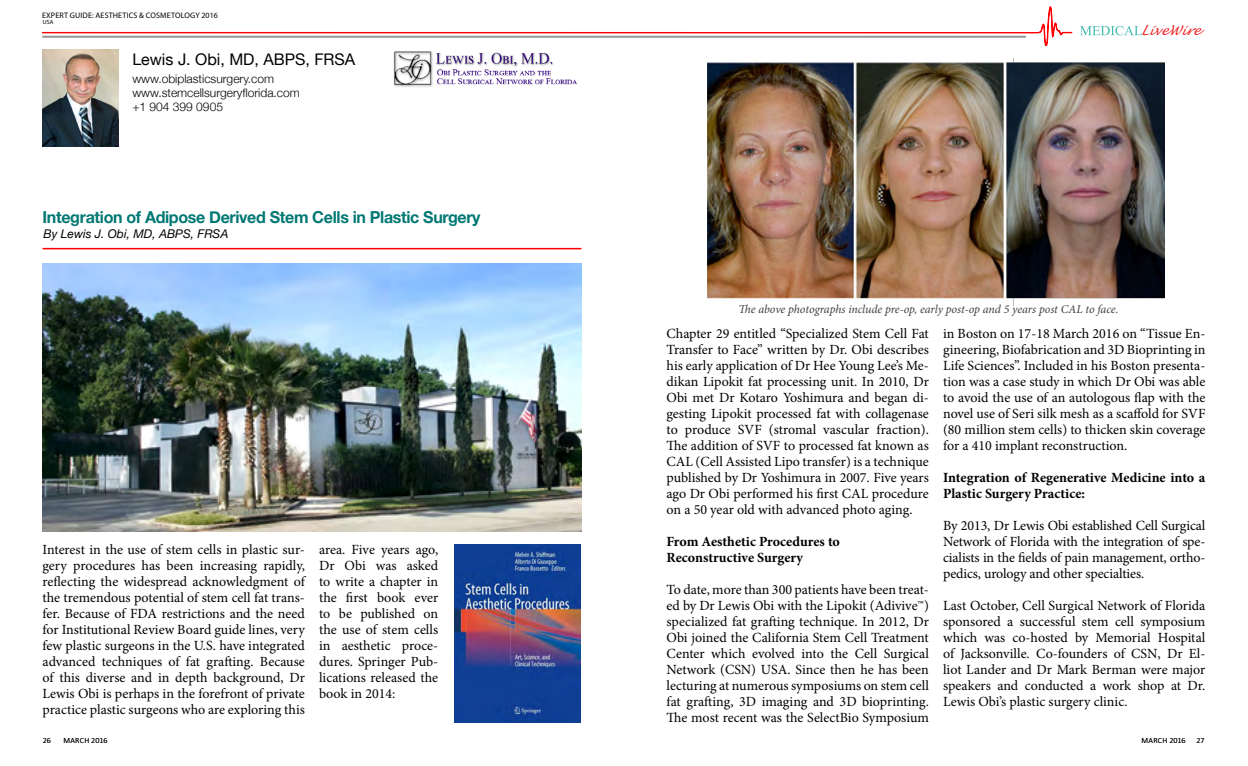
<style>
.page{position:relative;width:1248px;height:766px;background:#fff}
.page>*{position:absolute;margin:0;border:0;box-sizing:border-box;transform-origin:0 0}
.t1{font:700 16.5px "Helvetica Neue";letter-spacing:-.02em;color:#007873}
.t2{font:16px "Helvetica Neue";color:#000}
.t3{font:14px/16px "Minion Pro";letter-spacing:-.005em;color:#000;text-align:justify}
.t4{font:700 14px/16px "Minion Pro";color:#000}
.t5{font:italic 12.8px "Lucida Handwriting";color:#ed2124}
.t6{font:italic 12px "Minion Pro";letter-spacing:-.01em;color:#414042}
.t7{font:300 12px/14px "Helvetica Neue";color:#000}
.t8{font:italic 12px "Helvetica Neue";color:#000}
.t9{font:8px "Myriad Pro";letter-spacing:.02em;color:#000}
.t10{font:300 8px "Calibri";letter-spacing:.015em;color:#000}
.t11{font:6px "Myriad Pro";color:#000}
</style>
<div class="page">
<img style="left:43px;top:50px;width:75px;height:97px">
<hr style="left:43px;top:248px;width:538px;height:1px;background:#ff0004">
<img style="left:43px;top:264px;width:538px;height:267px">
<img style="left:707px;top:58px;width:456px;height:248px">
<img style="left:455px;top:544px;width:125px;height:178px">
<img style="left:393px;top:51px;width:184px;height:36px">
<svg style="left:1080px;top:26px;width:61px;height:9px"></svg>
<svg style="left:42px;top:6px;width:1030px;height:41px"></svg>
<p class="t9" style="left:42px;top:10px;width:177px">EXPERT GUIDE: AESTHETICS &amp; COSMETOLOGY 2016</p>
<p class="t11" style="left:43px;top:19px;width:12px">USA</p>
<p class="t2" style="left:132px;top:50px;width:224px">Lewis J. Obi, MD, ABPS, FRSA</p>
<p class="t7" style="left:132px;top:72px;width:169px">www.obiplasticsurgery.com www.stemcellsurgeryflorida.com +1 904 399 0905</p>
<p class="t1" style="left:43px;top:207px;width:439px">Integration of Adipose Derived Stem Cells in Plastic Surgery</p>
<p class="t8" style="left:44px;top:226px;width:186px">By Lewis J. Obi, MD, ABPS, FRSA</p>
<p class="t3" style="left:43px;top:541px;width:264px">Interest in the use of stem cells in plastic sur&shy;gery procedures has been increasing rapidly, reflecting the widespread acknowledgment of the tremendous potential of stem cell fat trans&shy;fer. Because of FDA restrictions and the need for Institutional Review Board guide lines, very few plastic surgeons in the U.S. have integrated advanced techniques of fat grafting. Because of this diverse and in depth background, Dr Lewis Obi is perhaps in the forefront of private practice plastic surgeons who are exploring this</p>
<p class="t3" style="left:319px;top:541px;width:121px">area. Five years ago, Dr Obi was asked to write a chapter in the first book ever to be published on the use of stem cells in aesthetic proce&shy;dures. Springer Pub&shy;lications released the book in 2014:</p>
<p class="t5" style="left:1140px;top:23px;width:68px">LiveW ire</p>
<p class="t6" style="left:738px;top:301px;width:381px">The above photographs include pre-op, early post-op and 5 years post CAL to face.</p>
<p class="t3" style="left:666px;top:325px;width:264px">Chapter 29 entitled “Specialized Stem Cell Fat Transfer to Face” written by Dr. Obi describes his early application of Dr Hee Young Lee’s Me&shy;dikan Lipokit fat processing unit. In 2010, Dr Obi met Dr Kotaro Yoshimura and began di&shy;gesting Lipokit processed fat with collagenase to produce SVF (stromal vascular fraction).<br>The addition of SVF to processed fat known as CAL (Cell Assisted Lipo transfer) is a technique published by Dr Yoshimura in 2007. Five years ago Dr Obi performed his first CAL procedure on a 50 year old with advanced photo aging.</p>
<p class="t4" style="left:666px;top:533px;width:175px">From Aesthetic Procedures to<br>Reconstructive Surgery</p>
<p class="t3" style="left:666px;top:581px;width:264px">To date, more than 300 patients have been treat&shy;ed by Dr Lewis Obi with the Lipokit (Adivive™) specialized fat grafting technique. In 2012, Dr Obi joined the California Stem Cell Treatment Center which evolved into the Cell Surgical Network (CSN) USA. Since then he has been lecturing at numerous symposiums on stem cell fat grafting, 3D imaging and 3D bioprinting.<br>The most recent was the SelectBio Symposium</p>
<p class="t3" style="left:943px;top:325px;width:264px">in Boston on 17-18 March 2016 on “Tissue En&shy;gineering, Biofabrication and 3D Bioprinting in Life Sciences”. Included in his Boston presenta&shy;tion was a case study in which Dr Obi was able to avoid the use of an autologous flap with the novel use of Seri silk mesh as a scaffold for SVF (80 million stem cells) to thicken skin coverage for a 410 implant reconstruction.</p>
<p class="t4" style="left:943px;top:469px;width:264px">Integration of Regenerative Medicine into a<br>Plastic Surgery Practice:</p>
<p class="t3" style="left:943px;top:517px;width:264px">By 2013, Dr Lewis Obi established Cell Surgical Network of Florida with the integration of spe&shy;cialists in the fields of pain management, ortho&shy;pedics, urology and other specialties.</p>
<p class="t3" style="left:943px;top:597px;width:264px">Last October, Cell Surgical Network of Florida sponsored a successful stem cell symposium which was co-hosted by Memorial Hospital of Jacksonville. Co-founders of CSN, Dr El&shy;liot Lander and Dr Mark Berman were major speakers and conducted a work shop at Dr.<br>Lewis Obi’s plastic surgery clinic.</p>
<p class="t10" style="left:43px;top:735px;width:10px">26</p>
<p class="t10" style="left:63px;top:735px;width:46px">MARCH 2016</p>
<p class="t10" style="left:1141px;top:735px;width:46px">MARCH 2016</p>
<p class="t10" style="left:1196px;top:735px;width:10px">27</p>
</div>
